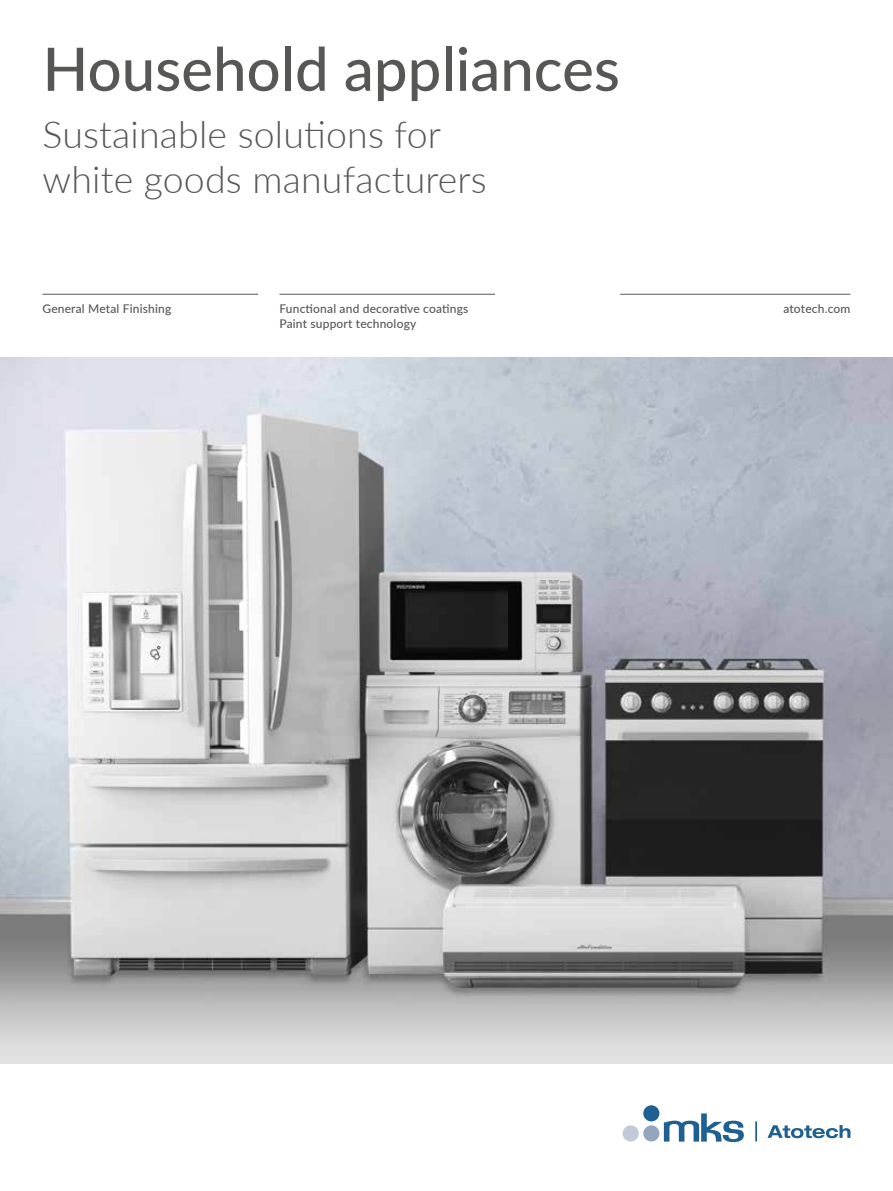
<style>
.page{position:relative;width:893px;height:1191px;background:#fff}
.page>*{position:absolute;margin:0;border:0;box-sizing:border-box;transform-origin:0 0}
.t1{font:500 60px "Lato";color:#575756}
.t2{font:300 37.5px/45px "Lato";letter-spacing:.005em;color:#575756}
.t3{font:500 12px "Lato";letter-spacing:.015em;color:#575756}
</style>
<div class="page">
<svg style="left:767px;top:1125px;width:83px;height:13px"></svg>
<div style="left:643px;top:1105px;width:16px;height:16px;background:#1f6092;border-radius:50%"></div>
<div style="left:643px;top:1125px;width:16px;height:16px;background:#95a6bc;border-radius:50%"></div>
<div style="left:623px;top:1125px;width:16px;height:16px;background:#c1cad6;border-radius:50%"></div>
<svg style="left:664px;top:1113px;width:80px;height:29px"></svg>
<hr style="left:755px;top:1121px;width:2px;height:20px;background:#1f6092">
<img style="left:0;top:357px;width:893px;height:706px">
<hr style="left:620px;top:294px;width:230px;height:1px;background:#575756">
<hr style="left:43px;top:294px;width:215px;height:1px;background:#575756">
<hr style="left:279px;top:294px;width:216px;height:1px;background:#575756">
<h1 class="t1" style="left:43px;top:26px;width:579px">Household appliances</h1>
<h2 class="t2" style="left:43px;top:110px;width:446px">Sustainable solutions for white goods manufacturers</h2>
<p class="t3" style="left:43px;top:300px;width:130px">General Metal Finishing</p>
<p class="t3" style="left:279px;top:300px;width:190px">Functional and decorative coatings</p>
<p class="t3" style="left:783px;top:300px;width:69px">atotech.com</p>
<p class="t3" style="left:279px;top:315px;width:138px">Paint support technology</p>
</div>
